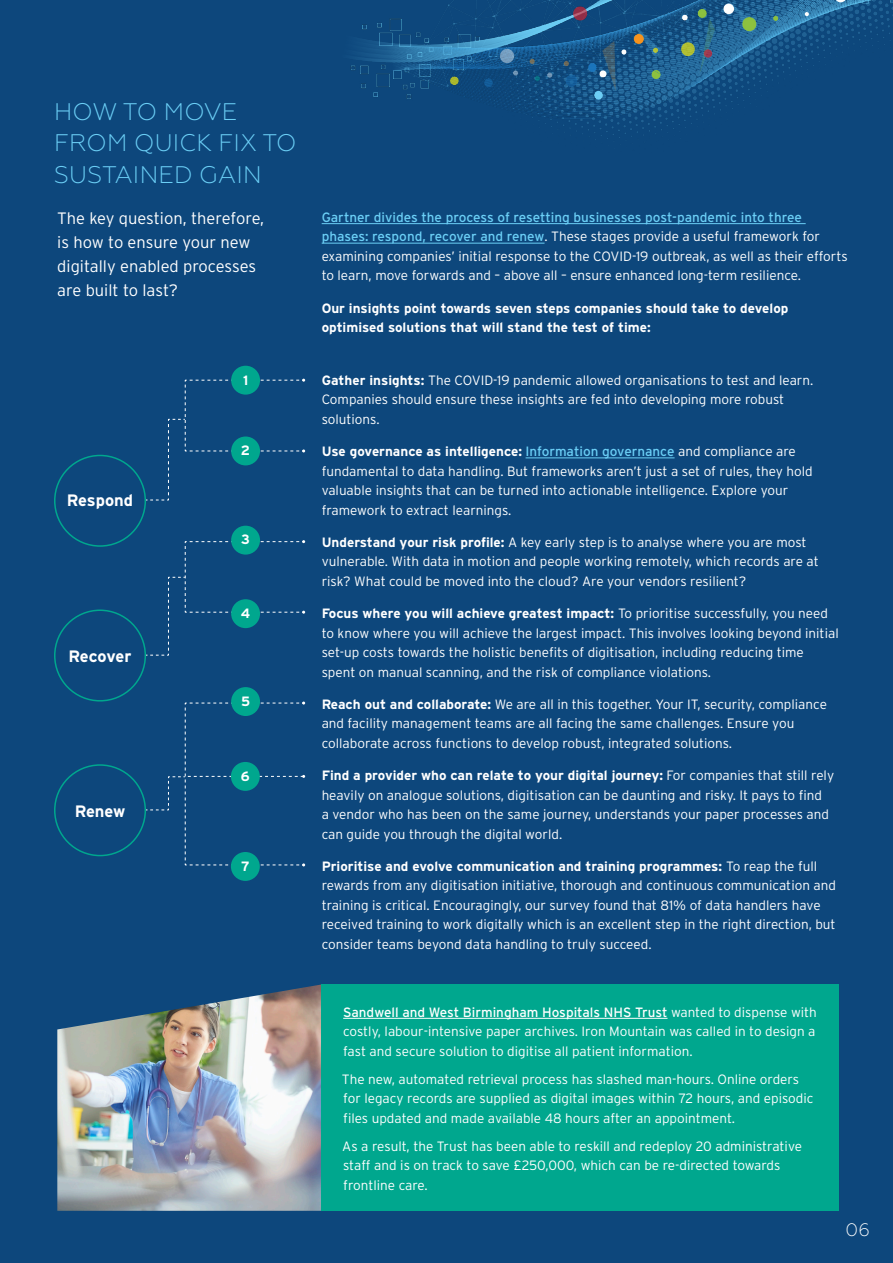
<style>
.page{position:relative;width:893px;height:1263px;background:#0d477c}
.page>*{position:absolute;margin:0;border:0;box-sizing:border-box;transform-origin:0 0}
.Body_Copy{font:300 24px/31.5px "Geometria";letter-spacing:.01em;color:#6bcff6}
.Body_Copy-2{font:300 18px "Geometria";color:#fff}
.Body_Copy-3{font:300 16.5px/24px "Interstate";color:#fff}
.Body_Copy-4{font:700 16.5px "Interstate";letter-spacing:-.005em;color:#fff}
.Body_Copy-5{font:300 13.5px/19.5px "Interstate";color:#fff}
.Body_Copy-6{font:700 13.5px/19.5px "Interstate";color:#fff}
.s1{font-weight:400;color:#6bcff6}
.s2{font-weight:700}
.s3{font-weight:400}
</style>
<div class="page">
<img style="left:350px;top:0;width:543px;height:140px">
<hr style="left:322px;top:223px;width:484px;height:1px;background:#6bcff6">
<hr style="left:322px;top:243px;width:222px;height:1px;background:#6bcff6">
<div style="left:54px;top:764px;width:92px;height:92px;border:2px solid #00a78e;border-radius:50%"></div>
<div style="left:54px;top:609px;width:92px;height:92px;border:2px solid #00a78e;border-radius:50%"></div>
<div style="left:54px;top:455px;width:92px;height:92px;border:2px solid #00a78e;border-radius:50%"></div>
<hr style="left:526px;top:458px;width:149px;height:1px;background:#6bcff6">
<div style="left:231px;top:366px;width:29px;height:29px;background:#00a78e;border-radius:50%"></div>
<div style="left:231px;top:526px;width:29px;height:29px;background:#00a78e;border-radius:50%"></div>
<div style="left:231px;top:687px;width:29px;height:29px;background:#00a78e;border-radius:50%"></div>
<div style="left:231px;top:852px;width:29px;height:29px;background:#00a78e;border-radius:50%"></div>
<svg style="left:145px;top:379px;width:160px;height:122px"></svg>
<svg style="left:145px;top:540px;width:160px;height:116px"></svg>
<img style="left:57px;top:984px;width:265px;height:227px">
<svg style="left:145px;top:701px;width:160px;height:165px"></svg>
<div style="left:322px;top:984px;width:517px;height:227px;background:#00a78e"></div>
<hr style="left:343px;top:1018px;width:324px;height:1px;background:#fff">
<p class="Body_Copy" style="left:54px;top:96px;width:244px">HOW TO MOVE<br>FROM QUICK FIX TO<br>SUSTAINED GAIN</p>
<p class="Body_Copy-3" style="left:57px;top:206px;width:208px">The key question, therefore, is how to ensure your new digitally enabled processes are built to last?</p>
<p class="Body_Copy-6" style="left:243px;top:370px;width:7px">1</p>
<p class="Body_Copy-4" style="left:67px;top:491px;width:68px">Respond</p>
<p class="Body_Copy-4" style="left:69px;top:647px;width:64px">Recover</p>
<p class="Body_Copy-4" style="left:75px;top:802px;width:52px">Renew</p>
<p class="Body_Copy-6" style="left:241px;top:441px;width:11px">2</p>
<p class="Body_Copy-6" style="left:241px;top:530px;width:10px">3</p>
<p class="Body_Copy-6" style="left:241px;top:603px;width:11px">4</p>
<p class="Body_Copy-6" style="left:241px;top:691px;width:11px">5</p>
<p class="Body_Copy-6" style="left:241px;top:766px;width:10px">6</p>
<p class="Body_Copy-6" style="left:241px;top:856px;width:10px">7</p>
<p class="Body_Copy-5" style="left:322px;top:207px;width:527px"><span class="s1">Gartner divides the process of resetting businesses post-pandemic into three phases: respond, recover and renew</span>. These stages provide a useful framework for examining companies’ initial response to the COVID-19 outbreak, as well as their efforts to learn, move forwards and – above all – ensure enhanced long-term resilience.</p>
<p class="Body_Copy-6" style="left:322px;top:298px;width:468px">Our insights point towards seven steps companies should take to develop optimised solutions that will stand the test of time:</p>
<p class="Body_Copy-5" style="left:322px;top:370px;width:493px"><span class="s2">Gather insights:</span> The COVID-19 pandemic allowed organisations to test and learn.<br>Companies should ensure these insights are fed into developing more robust solutions.</p>
<p class="Body_Copy-5" style="left:322px;top:441px;width:493px"><span class="s2">Use governance as intelligence:</span> <span class="s1">Information governance</span> and compliance are fundamental to data handling. But frameworks aren’t just a set of rules, they hold valuable insights that can be turned into actionable intelligence. Explore your framework to extract learnings.</p>
<p class="Body_Copy-5" style="left:322px;top:532px;width:499px"><span class="s2">Understand your risk profile:</span> A key early step is to analyse where you are most vulnerable. With data in motion and people working remotely, which records are at risk? What could be moved into the cloud? Are your vendors resilient?</p>
<p class="Body_Copy-5" style="left:322px;top:603px;width:519px"><span class="s2">Focus where you will achieve greatest impact:</span> To prioritise successfully, you need to know where you will achieve the largest impact. This involves looking beyond initial set-up costs towards the holistic benefits of digitisation, including reducing time spent on manual scanning, and the risk of compliance violations.</p>
<p class="Body_Copy-5" style="left:322px;top:694px;width:507px"><span class="s2">Reach out and collaborate:</span> We are all in this together. Your IT, security, compliance and facility management teams are all facing the same challenges. Ensure you collaborate across functions to develop robust, integrated solutions.</p>
<p class="Body_Copy-5" style="left:322px;top:765px;width:514px"><span class="s2">Find a provider who can relate to your digital journey:</span> For companies that still rely heavily on analogue solutions, digitisation can be daunting and risky. It pays to find<br>a vendor who has been on the same journey, understands your paper processes and can guide you through the digital world.</p>
<p class="Body_Copy-5" style="left:322px;top:856px;width:516px"><span class="s2">Prioritise and evolve communication and training programmes:</span> To reap the full rewards from any digitisation initiative, thorough and continuous communication and training is critical. Encouragingly, our survey found that 81% of data handlers have received training to work digitally which is an excellent step in the right direction, but consider teams beyond data handling to truly succeed.</p>
<p class="Body_Copy-5" style="left:343px;top:1002px;width:475px;text-align:justify"><span class="s3">Sandwell and West Birmingham Hospitals NHS Trust</span> wanted to dispense with costly, labour-intensive paper archives. Iron Mountain was called in to design a fast and secure solution to digitise all patient information.</p>
<p class="Body_Copy-5" style="left:342px;top:1069px;width:473px">The new, automated retrieval process has slashed man-hours. Online orders for legacy records are supplied as digital images within 72 hours, and episodic files updated and made available 48 hours after an appointment.</p>
<p class="Body_Copy-5" style="left:342px;top:1136px;width:461px">As a result, the Trust has been able to reskill and redeploy 20 administrative staff and is on track to save £250,000, which can be re-directed towards frontline care.</p>
<p class="Body_Copy-2" style="left:846px;top:1219px;width:26px">06</p>
</div>
